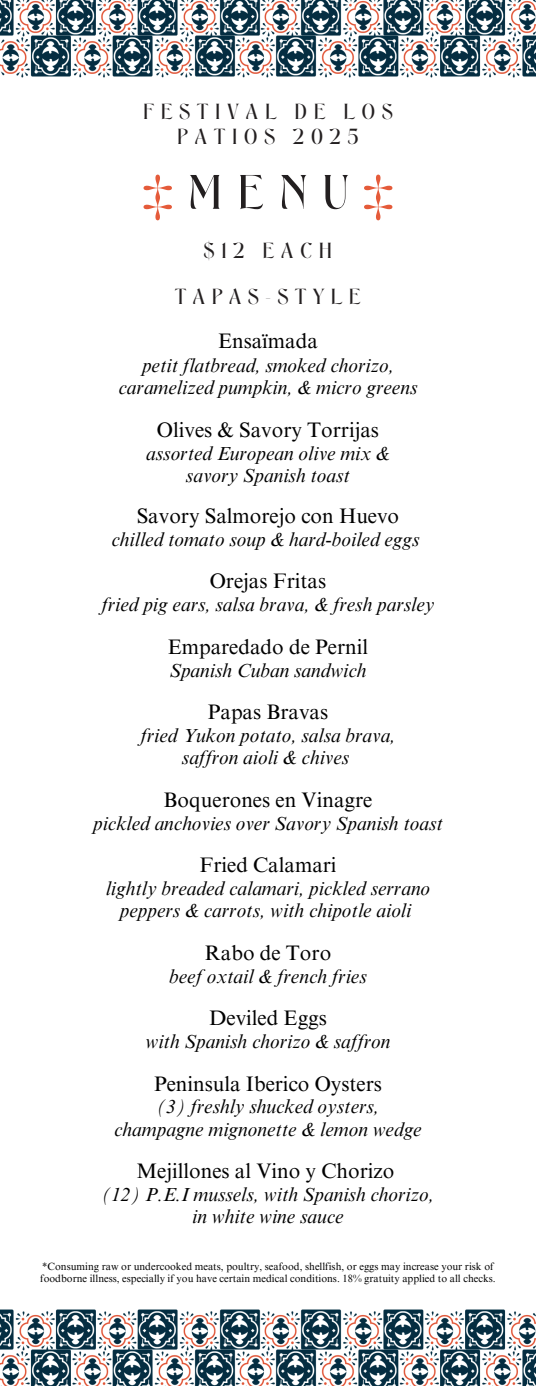
<style>
.page{position:relative;width:536px;height:1386px;background:#fff}
.page>*{position:absolute;margin:0;border:0;box-sizing:border-box;transform-origin:0 0}
.t1{font:54.25px "New Forest";color:#231f20}
.t2{font:24.5px/24.8px "New Forest";letter-spacing:.255em;color:#231f20;text-align:center}
.t3{font:21px "Times NRMT Pro";color:#000}
.t4{font:italic 19.25px/22.4px "Times NRMT Pro";color:#000;text-align:center}
.t5{font:10.5px/11.4px "Times NRMT Pro";color:#000}
.s1{color:#e55b3a}
</style>
<div class="page">
<img style="left:0;top:38px;width:536px;height:40px">
<img style="left:0;top:0;width:536px;height:38px">
<img style="left:0;top:1352px;width:536px;height:34px">
<img style="left:0;top:1309px;width:536px;height:43px">
<h2 class="t2" style="left:143px;top:100px;width:252px">FESTIVAL DE LOS<br>PATIOS 2025</h2>
<p class="t1" style="left:142px;top:162px;width:252px"><span class="s1">‡</span>MENU<span class="s1">‡</span></p>
<p class="t2" style="left:203px;top:239px;width:131px">$12 EACH</p>
<h2 class="t2" style="left:175px;top:285px;width:187px">TAPAS-STYLE</h2>
<h3 class="t3" style="left:218px;top:333px;width:101px">Ensaïmada</h3>
<h3 class="t4" style="left:118px;top:356px;width:300px">petit flatbread, smoked chorizo, caramelized pumpkin, &amp; micro greens</h3>
<h3 class="t3" style="left:157px;top:422px;width:223px">Olives &amp; Savory Torrijas</h3>
<h2 class="t4" style="left:146px;top:444px;width:245px">assorted European olive mix &amp; savory Spanish toast</h2>
<h3 class="t3" style="left:137px;top:508px;width:264px">Savory Salmorejo con Huevo</h3>
<h3 class="t4" style="left:111px;top:531px;width:309px">chilled tomato soup &amp; hard-boiled eggs</h3>
<h3 class="t3" style="left:210px;top:573px;width:118px">Orejas Fritas</h3>
<h3 class="t4" style="left:101px;top:596px;width:334px">fried pig ears, salsa brava, &amp; fresh parsley</h3>
<h3 class="t3" style="left:168px;top:639px;width:202px">Emparedado de Pernil</h3>
<h3 class="t4" style="left:169px;top:661px;width:198px">Spanish Cuban sandwich</h3>
<h3 class="t3" style="left:208px;top:704px;width:122px">Papas Bravas</h3>
<h3 class="t4" style="left:140px;top:727px;width:256px">fried Yukon potato, salsa brava, saffron aioli &amp; chives</h3>
<h3 class="t3" style="left:163px;top:792px;width:210px">Boquerones en Vinagre</h3>
<h3 class="t4" style="left:93px;top:814px;width:351px">pickled anchovies over Savory Spanish toast</h3>
<h3 class="t3" style="left:199px;top:857px;width:139px">Fried Calamari</h3>
<h3 class="t4" style="left:106px;top:880px;width:326px">lightly breaded calamari, pickled serrano peppers &amp; carrots, with chipotle aioli</h3>
<h3 class="t3" style="left:205px;top:945px;width:128px">Rabo de Toro</h3>
<h3 class="t4" style="left:169px;top:967px;width:199px">beef oxtail &amp; french fries</h3>
<h3 class="t3" style="left:209px;top:1010px;width:119px">Deviled Eggs</h3>
<h3 class="t4" style="left:145px;top:1033px;width:246px">with Spanish chorizo &amp; saffron</h3>
<h3 class="t3" style="left:154px;top:1076px;width:229px">Peninsula Iberico Oysters</h3>
<h3 class="t4" style="left:114px;top:1098px;width:309px">(3) freshly shucked oysters, champagne mignonette &amp; lemon wedge</h3>
<h3 class="t3" style="left:136px;top:1163px;width:259px">Mejillones al Vino y Chorizo</h3>
<h3 class="t4" style="left:102px;top:1186px;width:333px">(12) P.E.I mussels, with Spanish chorizo, in white wine sauce</h3>
<h1 class="t5" style="left:40px;top:1262px;width:457px">*Consuming raw or undercooked meats, poultry, seafood, shellfish, or eggs may increase your risk of foodborne illness, especially if you have certain medical conditions. 18% gratuity applied to all checks.</h1>
</div>
